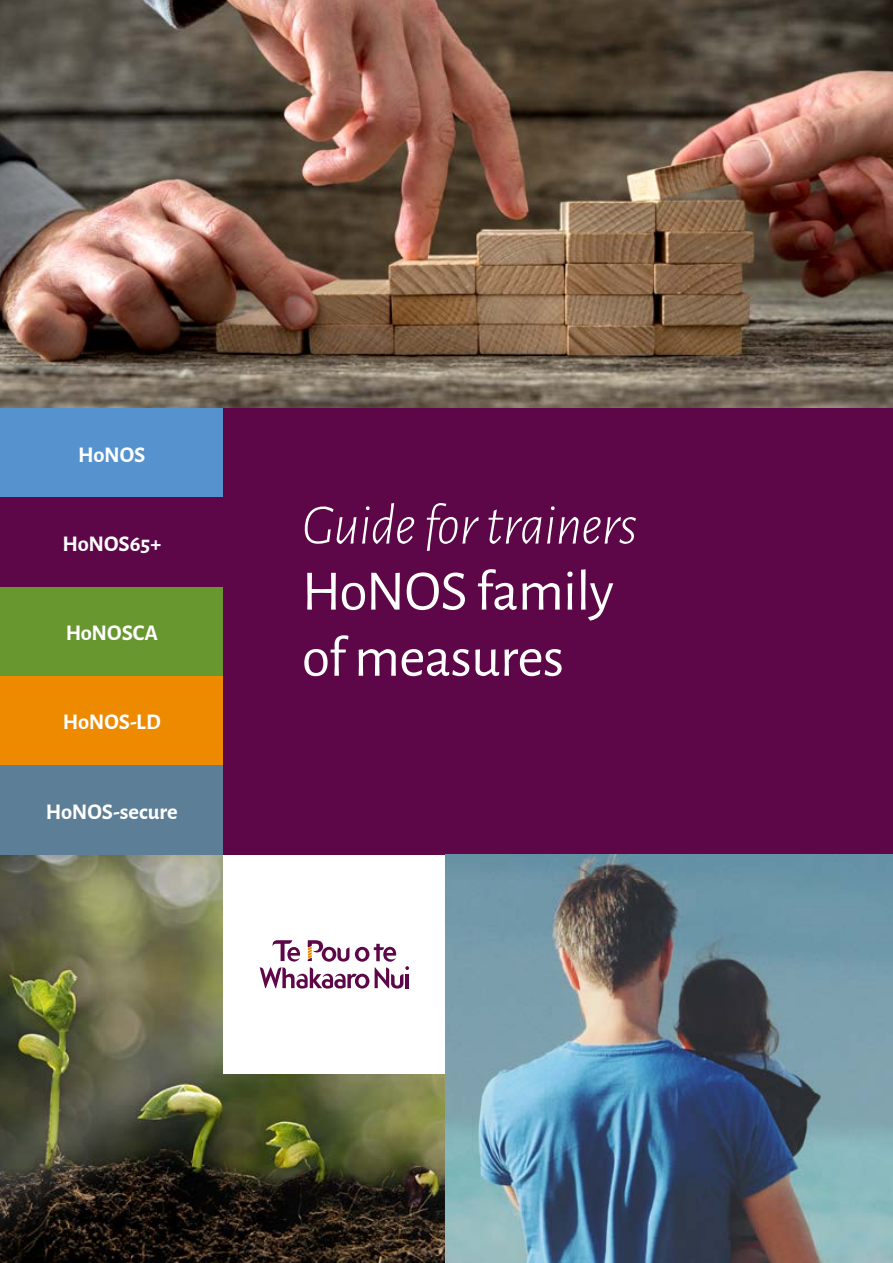
<style>
.page{position:relative;width:893px;height:1263px;background:#fff}
.page>*{position:absolute;margin:0;border:0;box-sizing:border-box;transform-origin:0 0}
.t1{font:57.45px/66.2px "Alegreya Sans";letter-spacing:-.01em;color:#fff}
.t2{font:italic 300 57.45px "Alegreya Sans";letter-spacing:-.01em;color:#fff}
.t3{font:700 22.5px "Alegreya Sans";color:#fff}
</style>
<div class="page">
<img style="left:0;top:855px;width:446px;height:408px">
<img style="left:0;top:0;width:893px;height:408px">
<div style="left:223px;top:855px;width:223px;height:219px;background:#fff"></div>
<svg style="left:260px;top:940px;width:149px;height:48px"></svg>
<hr style="left:405px;top:974px;width:4px;height:14px;background:#5d0749">
<div style="left:223px;top:408px;width:670px;height:447px;background:#5d0749"></div>
<div style="left:0;top:408px;width:223px;height:89px;background:#5692ce"></div>
<div style="left:0;top:497px;width:223px;height:90px;background:#5d0749"></div>
<div style="left:0;top:587px;width:223px;height:89px;background:#69972f"></div>
<div style="left:0;top:676px;width:223px;height:89px;background:#ee8a00"></div>
<div style="left:0;top:765px;width:223px;height:90px;background:#5c7e96"></div>
<img style="left:446px;top:855px;width:447px;height:408px">
<p class="t3" style="left:78px;top:438px;width:69px">HoNOS</p>
<p class="t3" style="left:63px;top:527px;width:100px">HoNOS65+</p>
<p class="t3" style="left:66px;top:616px;width:94px">HoNOSCA</p>
<p class="t3" style="left:63px;top:706px;width:99px">HoNOS-LD</p>
<p class="t3" style="left:46px;top:795px;width:133px">HoNOS-secure</p>
<h1 class="t2" style="left:302px;top:488px;width:337px">Guide for trainers</h1>
<h1 class="t1" style="left:302px;top:555px;width:313px">HoNOS family of measures</h1>
</div>
